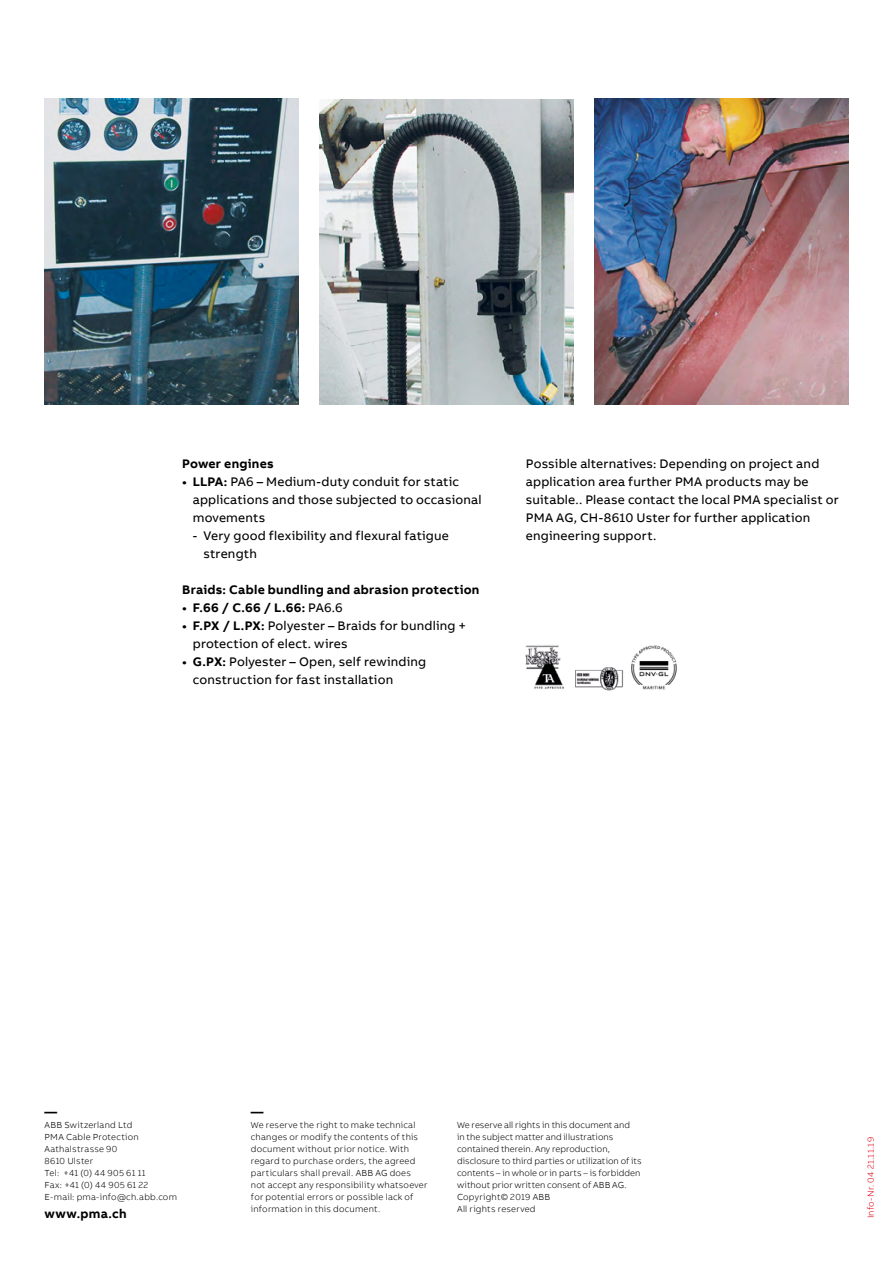
<style>
.page{position:relative;width:893px;height:1263px;background:#fff}
.page>*{position:absolute;margin:0;border:0;box-sizing:border-box;transform-origin:0 0}
.t1{font:12.75px/18px "AB Bvoice";letter-spacing:.015em;color:#000}
.t2{font:700 12.75px "AB Bvoice";letter-spacing:.02em;color:#000}
.t3{font:300 9px/12px "AB Bvoice";letter-spacing:.02em;color:#000}
.t4{font:300 9px "AB Bvoice";letter-spacing:.03em;color:#e30015}
.s1{font-weight:700}
.s2{font-weight:400}
</style>
<div class="page">
<img style="left:45px;top:99px;width:253px;height:306px">
<img style="left:320px;top:99px;width:253px;height:306px">
<img style="left:595px;top:99px;width:253px;height:305px">
<img style="left:575px;top:667px;width:49px;height:24px">
<img style="left:631px;top:645px;width:46px;height:44px">
<img style="left:525px;top:645px;width:39px;height:44px">
<h1 class="t2" style="left:182px;top:455px;width:93px">Power engines</h1>
<h1 class="t1" style="left:193px;top:472px;width:290px;text-indent:-11px"><span class="s1">• LLPA:</span> PA6 – Medium-duty conduit for static applications and those subjected to occasional movements</h1>
<h1 class="t1" style="left:203px;top:526px;width:247px;text-indent:-11px">- Very good flexibility and flexural fatigue strength</h1>
<h1 class="t2" style="left:182px;top:581px;width:299px">Braids: Cable bundling and abrasion protection</h1>
<h1 class="t2" style="left:182px;top:599px;width:162px">• F.66 / C.66 / L.66: <span class="s2">PA6.6</span></h1>
<h1 class="t1" style="left:193px;top:616px;width:275px;text-indent:-11px"><span class="s1">• F.PX / L.PX:</span> Polyester – Braids for bundling + protection of elect. wires</h1>
<h1 class="t1" style="left:193px;top:652px;width:235px;text-indent:-11px"><span class="s1">• G.PX:</span> Polyester – Open, self rewinding construction for fast installation</h1>
<h1 class="t1" style="left:526px;top:454px;width:314px">Possible alternatives: Depending on project and application area further PMA products may be suitable.. Please contact the local PMA specialist or PMA AG, CH-8610 Uster for further application engineering support.</h1>
<h1 class="t2" style="left:45px;top:1103px;width:14px">—</h1>
<p class="t3" style="left:45px;top:1119px;width:134px">ABB Switzerland Ltd<br>PMA Cable Protection<br>Aathalstrasse 90<br>8610 Ulster<br>Tel: +41 (0) 44 905 61 11<br>Fax: +41 (0) 44 905 61 22<br>E-mail: pma-info@ch.abb.com</p>
<h1 class="t2" style="left:45px;top:1206px;width:83px">www.pma.ch</h1>
<h1 class="t2" style="left:251px;top:1103px;width:14px">—</h1>
<p class="t3" style="left:251px;top:1119px;width:178px">We reserve the right to make technical changes or modify the contents of this document without prior notice. With regard to purchase orders, the agreed particulars shall prevail. ABB AG does not accept any responsibility whatsoever for potential errors or possible lack of information in this document.</p>
<p class="t3" style="left:457px;top:1119px;width:186px">We reserve all rights in this document and<br>in the subject matter and illustrations contained therein. Any reproduction, disclosure to third parties or utilization of its contents – in whole or in parts – is forbidden without prior written consent of ABB AG.<br>Copyright© 2019 ABB<br>All rights reserved</p>
<p class="t4" style="left:866px;top:1218px;width:83px;rotate:-90deg">Info-Nr. 04 21.11.19</p>
</div>
